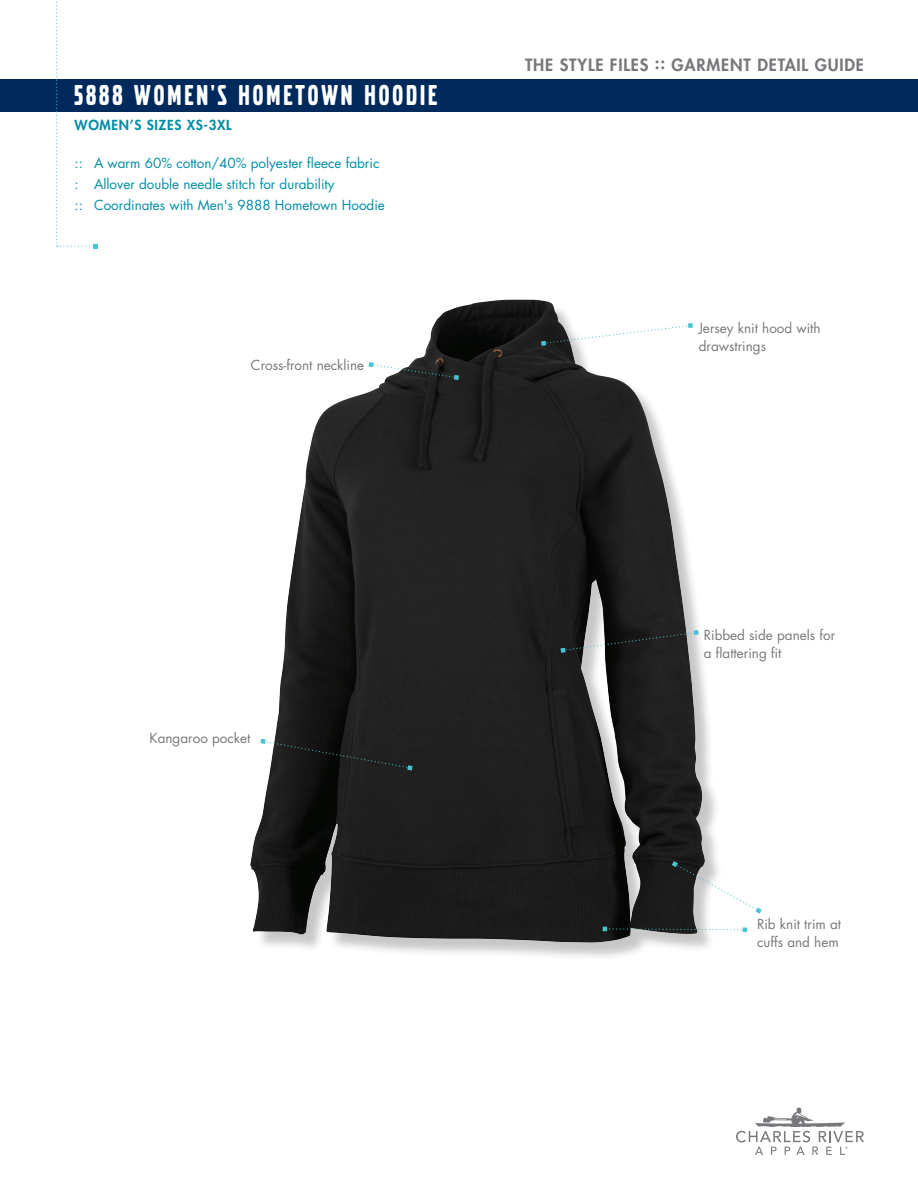
<style>
.page{position:relative;width:918px;height:1188px;background:#fff}
.page>*{position:absolute;margin:0;border:0;box-sizing:border-box;transform-origin:0 0}
.product_name{font:30px "Volvo Broad";letter-spacing:.1em;color:#fff}
.product_name-2{font:800 16.5px "Futura Std";letter-spacing:.05em;color:#76787b}
.top_bullets{font:13.5px "Futura Std";color:#008da8}
.Feature_Bullet_Point{font:13.5px/18px "Futura Std";color:#76787b}
.sizes{font:800 13.5px "Futura Std";letter-spacing:.05em;color:#008da8}
</style>
<div class="page">
<div style="left:253px;top:302px;width:470px;height:659px;background:#231f20;opacity:.25"></div>
<img style="left:250px;top:300px;width:456px;height:643px">
<div style="left:0;top:79px;width:918px;height:33px;background:#00295c"></div>
<svg style="left:369px;top:362px;width:90px;height:18px"></svg>
<svg style="left:56px;top:1px;width:41px;height:247px"></svg>
<svg style="left:541px;top:323px;width:152px;height:23px"></svg>
<svg style="left:561px;top:630px;width:138px;height:23px"></svg>
<svg style="left:260px;top:739px;width:153px;height:32px"></svg>
<svg style="left:672px;top:861px;width:90px;height:53px"></svg>
<svg style="left:603px;top:927px;width:144px;height:5px"></svg>
<svg style="left:736px;top:1107px;width:128px;height:48px"></svg>
<p class="product_name" style="left:75px;top:77px;width:364px">5888 WOMEN'S HOMETOWN HOODIE</p>
<p class="sizes" style="left:75px;top:117px;width:159px">WOMEN’S SIZES XS-3XL</p>
<p class="top_bullets" style="left:75px;top:155px;width:306px">:: A warm 60% cotton/40% polyester fleece fabric</p>
<p class="top_bullets" style="left:75px;top:176px;width:262px">: Allover double needle stitch for durability</p>
<p class="top_bullets" style="left:75px;top:197px;width:312px">:: Coordinates with Men's 9888 Hometown Hoodie</p>
<p class="Feature_Bullet_Point" style="left:251px;top:356px;width:115px">Cross-front neckline</p>
<p class="product_name-2" style="left:525px;top:54px;width:340px">THE STYLE FILES :: GARMENT DETAIL GUIDE</p>
<p class="Feature_Bullet_Point" style="left:699px;top:319px;width:123px">Jersey knit hood with drawstrings</p>
<p class="Feature_Bullet_Point" style="left:149px;top:730px;width:103px">Kangaroo pocket</p>
<p class="Feature_Bullet_Point" style="left:704px;top:626px;width:133px">Ribbed side panels for a flattering fit</p>
<p class="Feature_Bullet_Point" style="left:757px;top:915px;width:86px">Rib knit trim at cuffs and hem</p>
</div>
